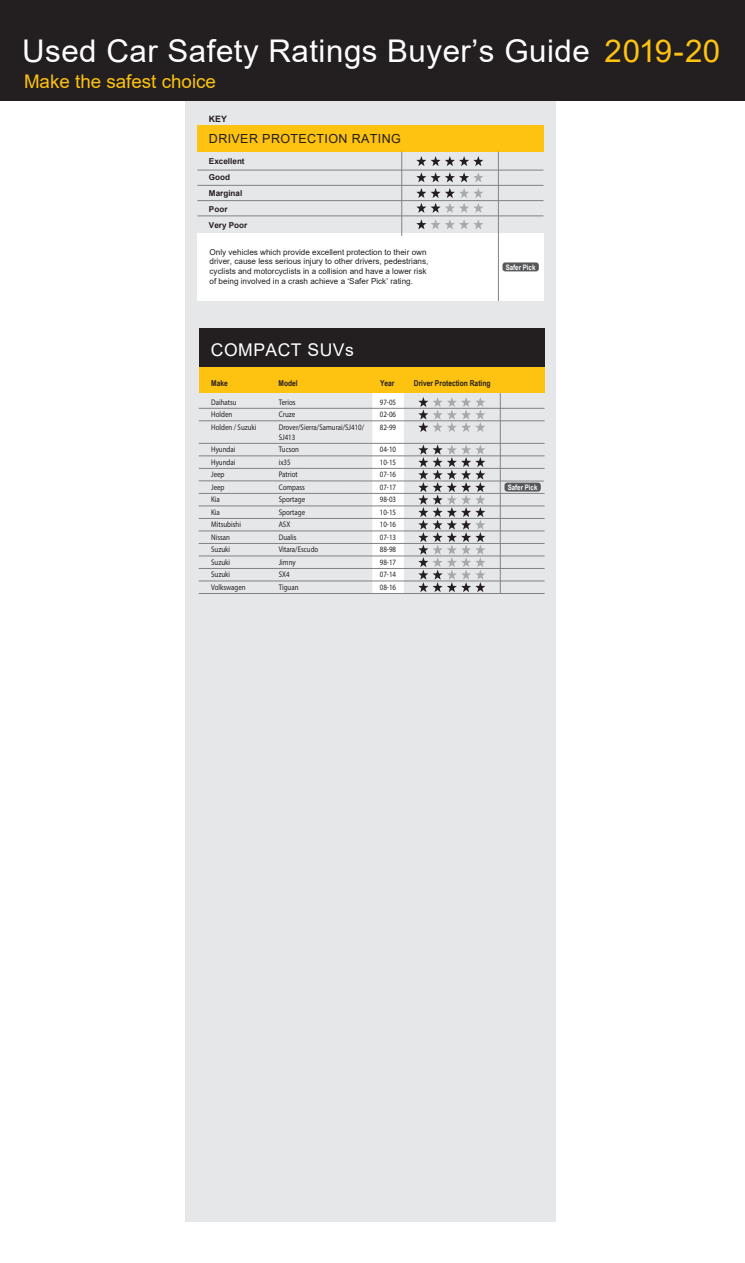
<style>
.page{position:relative;width:745px;height:1263px;background:#fff}
.page>*{position:absolute;margin:0;border:0;box-sizing:border-box;transform-origin:0 0}
.t1{font:31.25px "Arial";letter-spacing:.015em;color:#fff}
.t2{font:18.75px "Arial";color:#fec210}
.t3{font:17.5px "Arial";letter-spacing:.03em;color:#fff}
.t4{font:12.5px "Arial";letter-spacing:.03em;color:#231f20}
.t5{font:700 8.75px "Arial";color:#231f20}
.t6{font:8.12px "Myriad Pro";color:#231f20;scale:.85 1}
.t7{font:8.12px/9.8px "Arial";color:#231f20}
.t8{font:700 8.12px "Arial Narrow";color:#231f20}
.t9{font:700 8.12px/15.9px "Arial";color:#231f20}
.t10{font:700 7.5px "Arial Narrow";color:#fff}
.s1{color:#fec210}
</style>
<div class="page">
<div style="left:185px;top:98px;width:370px;height:1123px;background:#e6e7e9"></div>
<div style="left:0;top:0;width:744px;height:100px;background:#231f20"></div>
<hr style="left:197px;top:170px;width:346px;height:1px;background:#808285">
<hr style="left:197px;top:185px;width:346px;height:1px;background:#808285">
<hr style="left:197px;top:200px;width:346px;height:1px;background:#808285">
<hr style="left:197px;top:216px;width:346px;height:1px;background:#808285">
<div style="left:197px;top:126px;width:346px;height:26px;background:#fec210"></div>
<svg style="left:416px;top:156px;width:67px;height:10px"></svg>
<svg style="left:416px;top:172px;width:67px;height:10px"></svg>
<svg style="left:416px;top:188px;width:67px;height:25px"></svg>
<svg style="left:416px;top:219px;width:67px;height:10px"></svg>
<div style="left:197px;top:234px;width:346px;height:67px;background:#fff"></div>
<div style="left:502px;top:262px;width:36px;height:9px;background:#57585a;border-radius:3px"></div>
<hr style="left:401px;top:152px;width:1px;height:84px;background:#808285">
<hr style="left:498px;top:152px;width:1px;height:149px;background:#808285">
<svg style="left:418px;top:397px;width:67px;height:35px"></svg>
<svg style="left:418px;top:444px;width:67px;height:148px"></svg>
<div style="left:372px;top:390px;width:31px;height:203px;background:#fff"></div>
<hr style="left:499px;top:389px;width:1px;height:204px;background:#808285">
<hr style="left:198px;top:480px;width:345px;height:1px;background:#808285">
<hr style="left:199px;top:408px;width:345px;height:1px;background:#808285">
<hr style="left:199px;top:420px;width:345px;height:1px;background:#808285">
<hr style="left:199px;top:443px;width:345px;height:1px;background:#808285">
<hr style="left:199px;top:455px;width:345px;height:1px;background:#808285">
<hr style="left:199px;top:468px;width:345px;height:1px;background:#808285">
<hr style="left:199px;top:493px;width:345px;height:1px;background:#808285">
<hr style="left:199px;top:505px;width:345px;height:1px;background:#808285">
<hr style="left:199px;top:518px;width:345px;height:1px;background:#808285">
<hr style="left:199px;top:530px;width:345px;height:1px;background:#808285">
<hr style="left:199px;top:543px;width:345px;height:1px;background:#808285">
<hr style="left:199px;top:555px;width:345px;height:1px;background:#808285">
<hr style="left:199px;top:568px;width:345px;height:1px;background:#808285">
<hr style="left:199px;top:580px;width:345px;height:1px;background:#808285">
<hr style="left:199px;top:593px;width:345px;height:1px;background:#808285">
<div style="left:199px;top:328px;width:345px;height:40px;background:#231f20"></div>
<div style="left:199px;top:367px;width:345px;height:26px;background:#fec210"></div>
<div style="left:504px;top:482px;width:36px;height:9px;background:#57585a;border-radius:3px"></div>
<h1 class="t1" style="left:22px;top:30px;width:699px">Used Car Safety Ratings Buyer’s Guide <span class="s1">2019-20</span></h1>
<h2 class="t2" style="left:24px;top:68px;width:193px">Make the safest choice</h2>
<p class="t5" style="left:209px;top:112px;width:19px">KEY</p>
<h3 class="t4" style="left:209px;top:130px;width:193px">DRIVER PROTECTION RATING</h3>
<p class="t9" style="left:209px;top:153px;width:40px">Excellent<br>Good<br>Marginal<br>Poor<br>Very Poor</p>
<p class="t7" style="left:209px;top:247px;width:220px">Only vehicles which provide excellent protection to their own driver, cause less serious injury to other drivers, pedestrians, cyclists and motorcyclists in a collision and have a lower risk of being involved in a crash achieve a ‘Safer Pick’ rating.</p>
<p class="t10" style="left:505px;top:261px;width:31px">Safer Pick</p>
<h3 class="t3" style="left:211px;top:338px;width:144px">COMPACT SUVs</h3>
<p class="t8" style="left:211px;top:377px;width:18px">Make</p>
<p class="t8" style="left:278px;top:377px;width:21px">Model</p>
<p class="t8" style="left:380px;top:377px;width:16px">Year</p>
<p class="t8" style="left:413px;top:377px;width:78px">Driver Protection Rating</p>
<p class="t6" style="left:211px;top:397px;width:32px">Daihatsu</p>
<p class="t6" style="left:278px;top:397px;width:21px">Terios</p>
<p class="t6" style="left:379px;top:397px;width:21px">97-05</p>
<p class="t6" style="left:211px;top:409px;width:26px">Holden</p>
<p class="t6" style="left:278px;top:409px;width:21px">Cruze</p>
<p class="t6" style="left:379px;top:409px;width:21px">02-06</p>
<p class="t6" style="left:211px;top:422px;width:55px">Holden / Suzuki</p>
<p class="t6" style="left:278px;top:422px;width:102px">Drover/Sierra/Samurai/SJ410/</p>
<p class="t6" style="left:379px;top:422px;width:21px">82-99</p>
<p class="t6" style="left:278px;top:432px;width:21px">SJ413</p>
<p class="t6" style="left:211px;top:444px;width:30px">Hyundai</p>
<p class="t6" style="left:278px;top:444px;width:25px">Tucson</p>
<p class="t6" style="left:379px;top:444px;width:21px">04-10</p>
<p class="t6" style="left:211px;top:457px;width:30px">Hyundai</p>
<p class="t6" style="left:278px;top:457px;width:15px">ix35</p>
<p class="t6" style="left:379px;top:457px;width:21px">10-15</p>
<p class="t6" style="left:211px;top:469px;width:17px">Jeep</p>
<p class="t6" style="left:278px;top:469px;width:24px">Patriot</p>
<p class="t6" style="left:379px;top:469px;width:21px">07-16</p>
<p class="t6" style="left:211px;top:482px;width:17px">Jeep</p>
<p class="t6" style="left:278px;top:482px;width:32px">Compass</p>
<p class="t6" style="left:379px;top:482px;width:21px">07-17</p>
<p class="t6" style="left:211px;top:494px;width:12px">Kia</p>
<p class="t6" style="left:278px;top:494px;width:33px">Sportage</p>
<p class="t6" style="left:379px;top:494px;width:21px">98-03</p>
<p class="t6" style="left:211px;top:507px;width:12px">Kia</p>
<p class="t6" style="left:278px;top:507px;width:33px">Sportage</p>
<p class="t6" style="left:379px;top:507px;width:21px">10-15</p>
<p class="t6" style="left:211px;top:519px;width:37px">Mitsubishi</p>
<p class="t6" style="left:278px;top:519px;width:15px">ASX</p>
<p class="t6" style="left:379px;top:519px;width:21px">10-16</p>
<p class="t6" style="left:211px;top:532px;width:24px">Nissan</p>
<p class="t6" style="left:278px;top:532px;width:22px">Dualis</p>
<p class="t6" style="left:379px;top:532px;width:21px">07-13</p>
<p class="t6" style="left:211px;top:544px;width:24px">Suzuki</p>
<p class="t6" style="left:278px;top:544px;width:48px">Vitara/Escudo</p>
<p class="t6" style="left:379px;top:544px;width:21px">88-98</p>
<p class="t6" style="left:211px;top:557px;width:24px">Suzuki</p>
<p class="t6" style="left:278px;top:557px;width:21px">Jimny</p>
<p class="t6" style="left:379px;top:557px;width:21px">98-17</p>
<p class="t6" style="left:211px;top:569px;width:24px">Suzuki</p>
<p class="t6" style="left:278px;top:569px;width:14px">SX4</p>
<p class="t6" style="left:379px;top:569px;width:21px">07-14</p>
<p class="t6" style="left:211px;top:582px;width:42px">Volkswagen</p>
<p class="t6" style="left:278px;top:582px;width:25px">Tiguan</p>
<p class="t6" style="left:379px;top:582px;width:21px">08-16</p>
<p class="t10" style="left:507px;top:481px;width:31px">Safer Pick</p>
</div>
